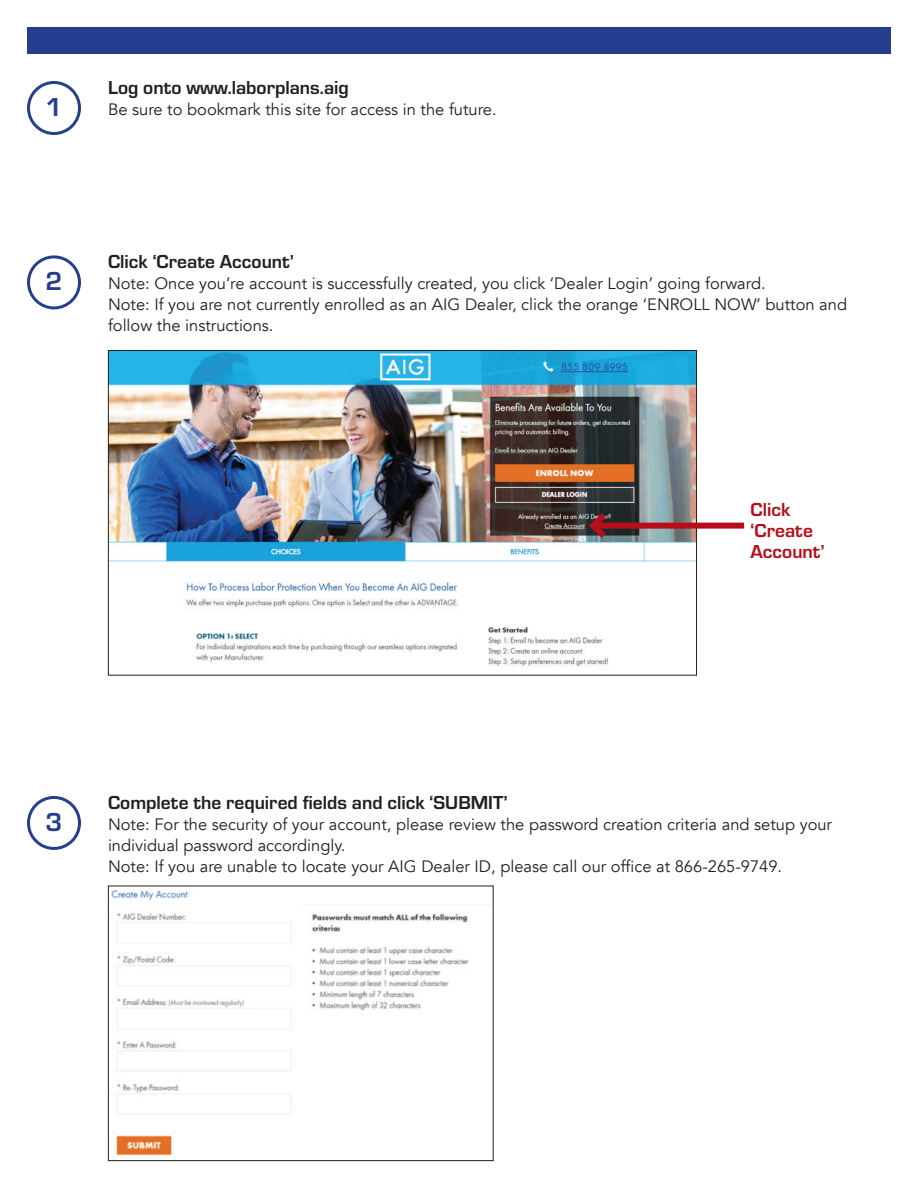
<style>
.page{position:relative;width:918px;height:1188px;background:#fff}
.page>*{position:absolute;margin:0;border:0;box-sizing:border-box;transform-origin:0 0}
.t1{font:700 27px "Eurostile";color:#253f8e}
.t2{font:700 19.5px "Eurostile";color:#231f20}
.t3{font:700 19.5px/21px "Eurostile";color:#b50e1a}
.t4{font:16.5px/21px "Avenir";color:#231f20}
</style>
<div class="page">
<div style="left:27px;top:27px;width:864px;height:27px;background:#253f8e"></div>
<div style="left:27px;top:81px;width:54px;height:54px;border:3px solid #253f8e;border-radius:50%"></div>
<div style="left:27px;top:255px;width:54px;height:54px;border:3px solid #253f8e;border-radius:50%"></div>
<div style="left:27px;top:796px;width:54px;height:54px;border:3px solid #253f8e;border-radius:50%"></div>
<img style="left:110px;top:352px;width:585px;height:315px">
<div style="left:593px;top:523px;width:151px;height:6px;background:#b50e1a"></div>
<svg style="left:584px;top:507px;width:28px;height:37px"></svg>
<img style="left:111px;top:890px;width:381px;height:266px">
<div style="left:108px;top:886px;width:386px;height:275px;border:1px solid #231f20"></div>
<h1 class="t1" style="left:46px;top:87px;width:18px">1</h1>
<p class="t2" style="left:108px;top:74px;width:242px">Log onto www.laborplans.aig</p>
<p class="t4" style="left:108px;top:99px;width:390px">Be sure to bookmark this site for access in the future.</p>
<h1 class="t1" style="left:46px;top:262px;width:18px">2</h1>
<p class="t2" style="left:108px;top:248px;width:188px">Click ‘Create Account’</p>
<p class="t4" style="left:108px;top:274px;width:741px">Note: Once you’re account is successfully created, you click ‘Dealer Login’ going forward.<br>Note: If you are not currently enrolled as an AIG Dealer, click the orange ‘ENROLL NOW’ button and follow the instructions.</p>
<p class="t3" style="left:751px;top:497px;width:76px">Click ‘Create<br>Account’</p>
<h1 class="t1" style="left:46px;top:802px;width:18px">3</h1>
<p class="t2" style="left:108px;top:789px;width:401px">Complete the required fields and click ‘SUBMIT’</p>
<p class="t4" style="left:108px;top:814px;width:726px">Note: For the security of your account, please review the password creation criteria and setup your individual password accordingly.<br>Note: If you are unable to locate your AIG Dealer ID, please call our office at 866-265-9749.</p>
</div>
